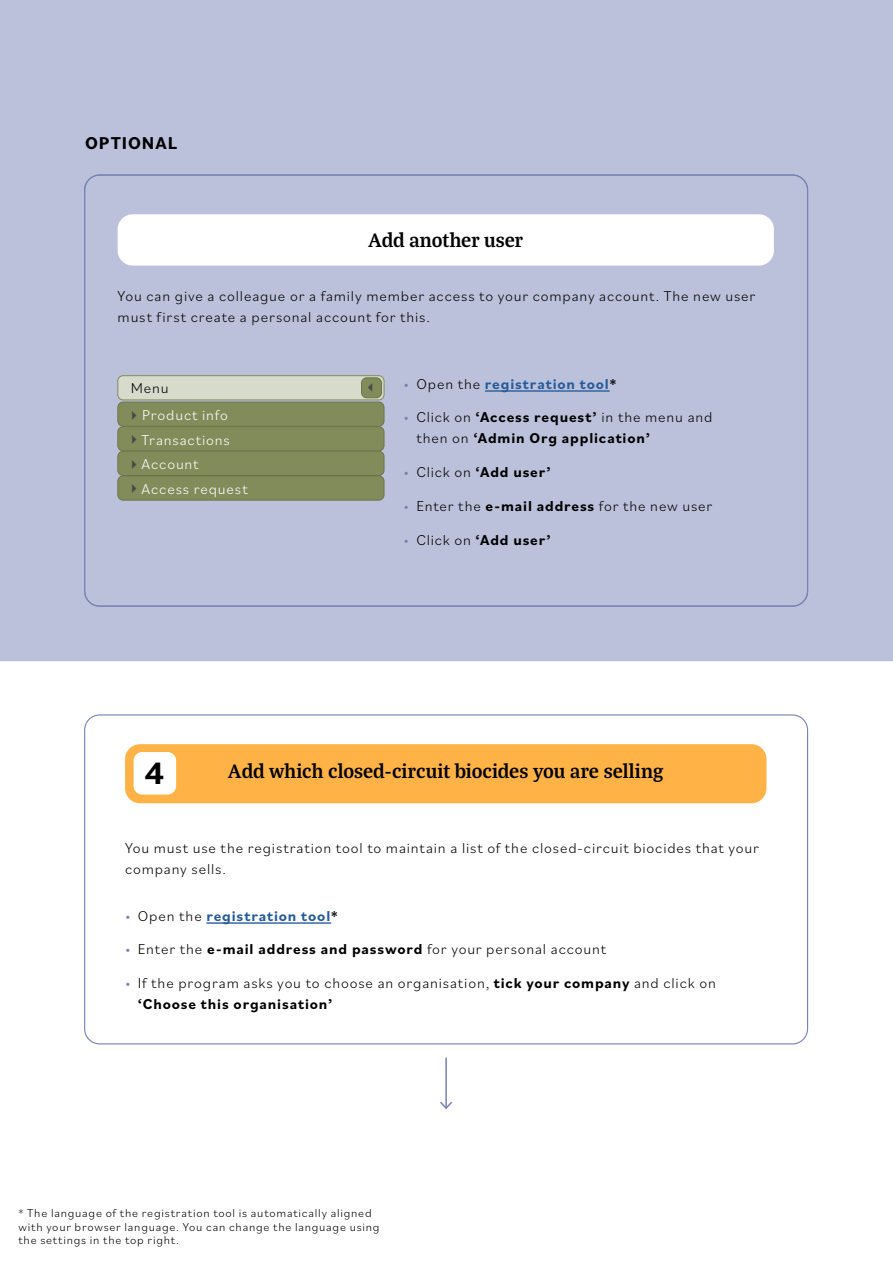
<style>
.page{position:relative;width:893px;height:1263px;background:#fff}
.page>*{position:absolute;margin:0;border:0;box-sizing:border-box;transform-origin:0 0}
.t1{font:700 32.4px "Bilo";color:#000}
.t2{font:700 21px "Bagatela";color:#000}
.t3{font:700 18px "Bilo";letter-spacing:.055em;color:#000}
.t4{font:300 15px/21px "Bilo";letter-spacing:.055em;color:#000}
.t5{font:700 15px/21px "Bilo";letter-spacing:.055em;color:#000}
.t6{font:300 15px/24.6px "Bilo";letter-spacing:.055em;color:#fff}
.t7{font:700 15px "Bilo";letter-spacing:.055em;color:#275b9b}
.t8{font:300 15px "Zilla Slab";color:#4a4a49}
.t9{font:300 12px/13.5px "Bilo";letter-spacing:.065em;color:#000}
.s1{color:#000}
.s2{font-family:"Zilla Slab";color:#4a4a49}
.s3{font-weight:300;color:#7882b4}
.s4{font-weight:300;color:#000}
.s5{font-weight:300}
.s6{color:#7882b4}
.s7{font-weight:700}
</style>
<div class="page">
<div style="left:0;top:0;width:893px;height:661px;background:#bbc1da"></div>
<hr style="left:485px;top:390px;width:125px;height:2px;background:#275b9b">
<hr style="left:206px;top:922px;width:125px;height:2px;background:#275b9b">
<hr style="left:445px;top:1057px;width:2px;height:51px;background:#7882b4">
<svg style="left:440px;top:1100px;width:12px;height:9px"></svg>
<div style="left:118px;top:214px;width:656px;height:52px;background:#fff;border-radius:15px"></div>
<div style="left:125px;top:744px;width:641px;height:59px;background:#ffb347;border-radius:15px"></div>
<div style="left:134px;top:752px;width:42px;height:42px;background:#fff;border-radius:9px"></div>
<div style="left:118px;top:376px;width:266px;height:24px;background:#d7dbcc;border-radius:5px"></div>
<div style="left:118px;top:375px;width:266px;height:25px;border:1px solid #828c5a;border-radius:5px"></div>
<div style="left:118px;top:402px;width:266px;height:24px;background:#828c5a;border-radius:5px"></div>
<div style="left:118px;top:402px;width:266px;height:24px;border:1px solid #6c754b;border-radius:5px"></div>
<div style="left:118px;top:427px;width:266px;height:24px;background:#828c5a;border-radius:5px"></div>
<div style="left:118px;top:426px;width:266px;height:25px;border:1px solid #6c754b;border-radius:5px"></div>
<div style="left:118px;top:451px;width:266px;height:24px;background:#828c5a;border-radius:5px"></div>
<div style="left:118px;top:451px;width:266px;height:25px;border:1px solid #6c754b;border-radius:5px"></div>
<div style="left:118px;top:476px;width:266px;height:24px;background:#828c5a;border-radius:5px"></div>
<div style="left:118px;top:476px;width:266px;height:24px;border:1px solid #6c754b;border-radius:5px"></div>
<div style="left:361px;top:378px;width:20px;height:20px;background:#828c5a;border-radius:5px"></div>
<div style="left:361px;top:378px;width:21px;height:20px;border:1px solid #6c754b;border-radius:5px"></div>
<p class="t3" style="left:85px;top:131px;width:94px">OPTIONAL</p>
<h2 class="t2" style="left:368px;top:226px;width:156px">Add another user</h2>
<p class="t4" style="left:118px;top:285px;width:639px">You can give a colleague or a family member access to your company account. The new user must first create a personal account for this.</p>
<p class="t6" style="left:131px;top:374px;width:99px;line-height:26.8px"><span class="s1">Menu<br></span><span class="s2">▸</span> Product info</p>
<p class="t6" style="left:131px;top:427px;width:118px"><span class="s2">▸</span> Transactions<br><span class="s2">▸</span> Account<br><span class="s2">▸</span> Access request</p>
<p class="t8" style="left:368px;top:378px;width:8px">◂</p>
<p class="t7" style="left:404px;top:373px;width:214px"><span class="s3">•</span> <span class="s4">Open the</span> registration tool<span class="s1">*</span></p>
<p class="t5" style="left:416px;top:406px;width:298px;text-indent:-13px"><span class="s3">•</span> <span class="s5">Click on</span> ‘Access request’ <span class="s5">in the menu and then on</span> ‘Admin Org application’</p>
<p class="t5" style="left:404px;top:461px;width:149px"><span class="s3">•</span> <span class="s5">Click on</span> ‘Add user’</p>
<p class="t4" style="left:404px;top:495px;width:310px"><span class="s6">•</span> Enter the <span class="s7">e-mail address</span> for the new user</p>
<p class="t5" style="left:404px;top:528px;width:149px"><span class="s3">•</span> <span class="s5">Click on</span> ‘Add user’</p>
<h1 class="t1" style="left:145px;top:751px;width:21px">4</h1>
<h2 class="t2" style="left:228px;top:757px;width:436px">Add which closed-circuit biocides you are selling</h2>
<p class="t4" style="left:125px;top:837px;width:635px">You must use the registration tool to maintain a list of the closed-circuit biocides that your company sells.</p>
<p class="t7" style="left:125px;top:905px;width:214px"><span class="s3">•</span> <span class="s4">Open the</span> registration tool<span class="s1">*</span></p>
<p class="t4" style="left:125px;top:938px;width:482px"><span class="s6">•</span> Enter the <span class="s7">e-mail address and password</span> for your personal account</p>
<p class="t4" style="left:138px;top:972px;width:580px;text-indent:-13px"><span class="s6">•</span> If the program asks you to choose an organisation, <span class="s7">tick your company</span> and click on <span class="s7">‘Choose this organisation’</span></p>
<p class="t9" style="left:18px;top:1206px;width:363px">* The language of the registration tool is automatically aligned with your browser language. You can change the language using the settings in the top right.</p>
</div>
